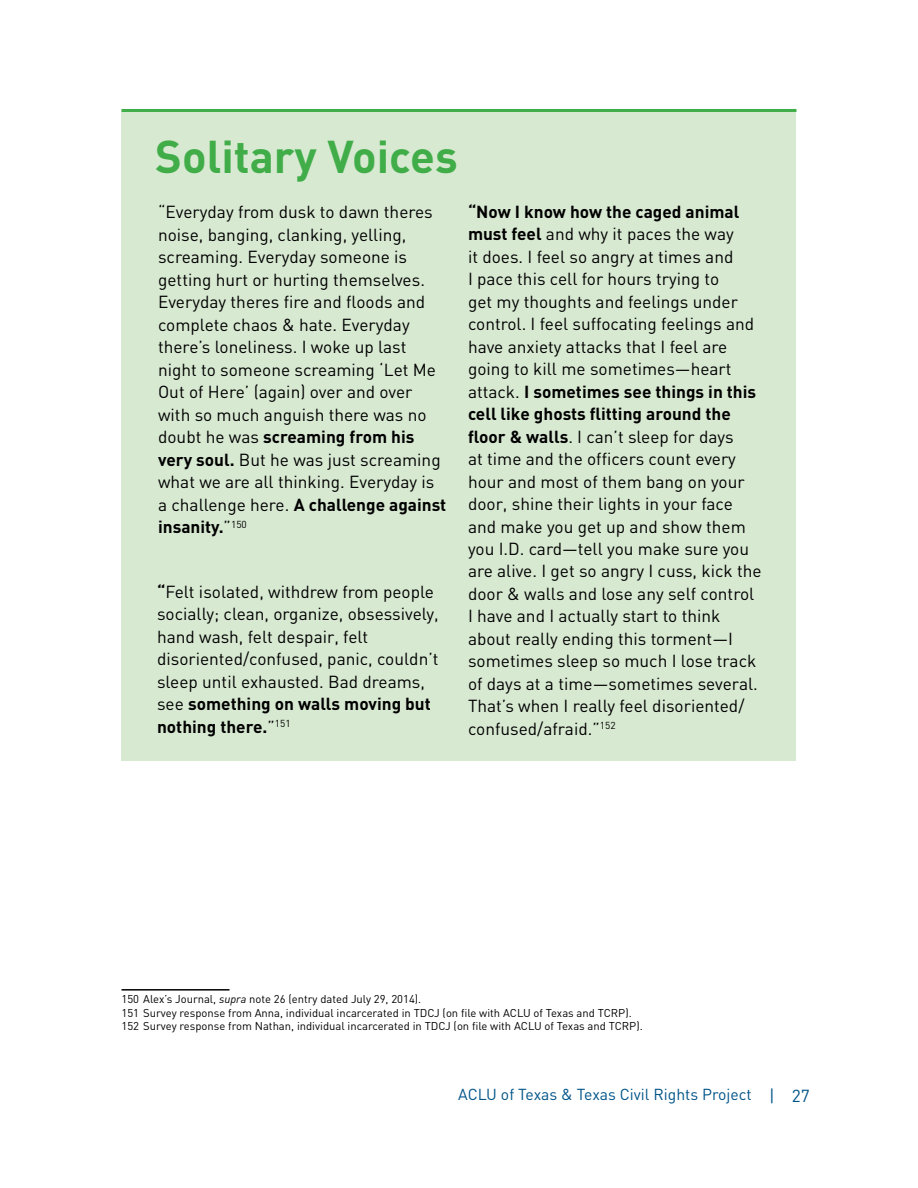
<style>
.page{position:relative;width:918px;height:1188px;background:#fff}
.page>*{position:absolute;margin:0;border:0;box-sizing:border-box;transform-origin:0 0}
.t1{font:700 45.3px "DIN";color:#41ad49}
.t2{font:17.25px/22.5px "DIN";color:#000}
.t3{font:15.75px "DIN";color:#005488}
.t4{font:11.25px/13.5px "DIN";color:#000}
.s1{font-weight:700}
.s2{font-style:italic}
.s3{font-size:17.25px}
</style>
<div class="page">
<div style="left:122px;top:111px;width:674px;height:650px;background:#d8e9d2"></div>
<hr style="left:122px;top:109px;width:674px;height:3px;background:#41ad49">
<hr style="left:122px;top:989px;width:108px;height:2px;background:#000">
<h1 class="t1" style="left:155px;top:127px;width:304px">Solitary Voices</h1>
<p class="t2" style="left:158px;top:200px;width:290px">“Everyday from dusk to dawn theres noise, banging, clanking, yelling, screaming. Everyday someone is getting hurt or hurting themselves.<br>Everyday theres fire and floods and complete chaos &amp; hate. Everyday there’s loneliness. I woke up last night to someone screaming ‘Let Me Out of Here’ (again) over and over with so much anguish there was no doubt he was <span class="s1">screaming from his very soul.</span> But he was just screaming what we are all thinking. Everyday is a challenge here. <span class="s1">A challenge against insanity.</span>”<sup>150</sup></p>
<p class="t2" style="left:468px;top:200px;width:295px"><span class="s1">“Now I know how the caged animal must feel</span> and why it paces the way<br>it does. I feel so angry at times and<br>I pace this cell for hours trying to<br>get my thoughts and feelings under control. I feel suffocating feelings and have anxiety attacks that I feel are going to kill me sometimes—heart attack. <span class="s1">I sometimes see things in this cell like ghosts flitting around the floor &amp; walls</span>. I can’t sleep for days<br>at time and the officers count every hour and most of them bang on your door, shine their lights in your face and make you get up and show them you I.D. card—tell you make sure you are alive. I get so angry I cuss, kick the door &amp; walls and lose any self control I have and I actually start to think about really ending this torment—I sometimes sleep so much I lose track of days at a time—sometimes several.<br>That’s when I really feel disoriented/ confused/afraid.”<sup>152</sup></p>
<p class="t2" style="left:157px;top:580px;width:283px"><span class="s1">“</span>Felt isolated, withdrew from people socially; clean, organize, obsessively, hand wash, felt despair, felt disoriented/confused, panic, couldn’t sleep until exhausted. Bad dreams, see <span class="s1">something on walls moving but nothing there.</span>”<sup>151</sup></p>
<p class="t4" style="left:122px;top:992px;width:523px">150 Alex’s Journal, <span class="s2">supra</span> note 26 (entry dated July 29, 2014).<br>151 Survey response from Anna, individual incarcerated in TDCJ (on file with ACLU of Texas and TCRP).<br>152 Survey response from Nathan, individual incarcerated in TDCJ (on file with ACLU of Texas and TCRP).</p>
<p class="t3" style="left:458px;top:1085px;width:353px">ACLU of Texas &amp; Texas Civil Rights Project <span class="s3">| 27</span></p>
</div>
